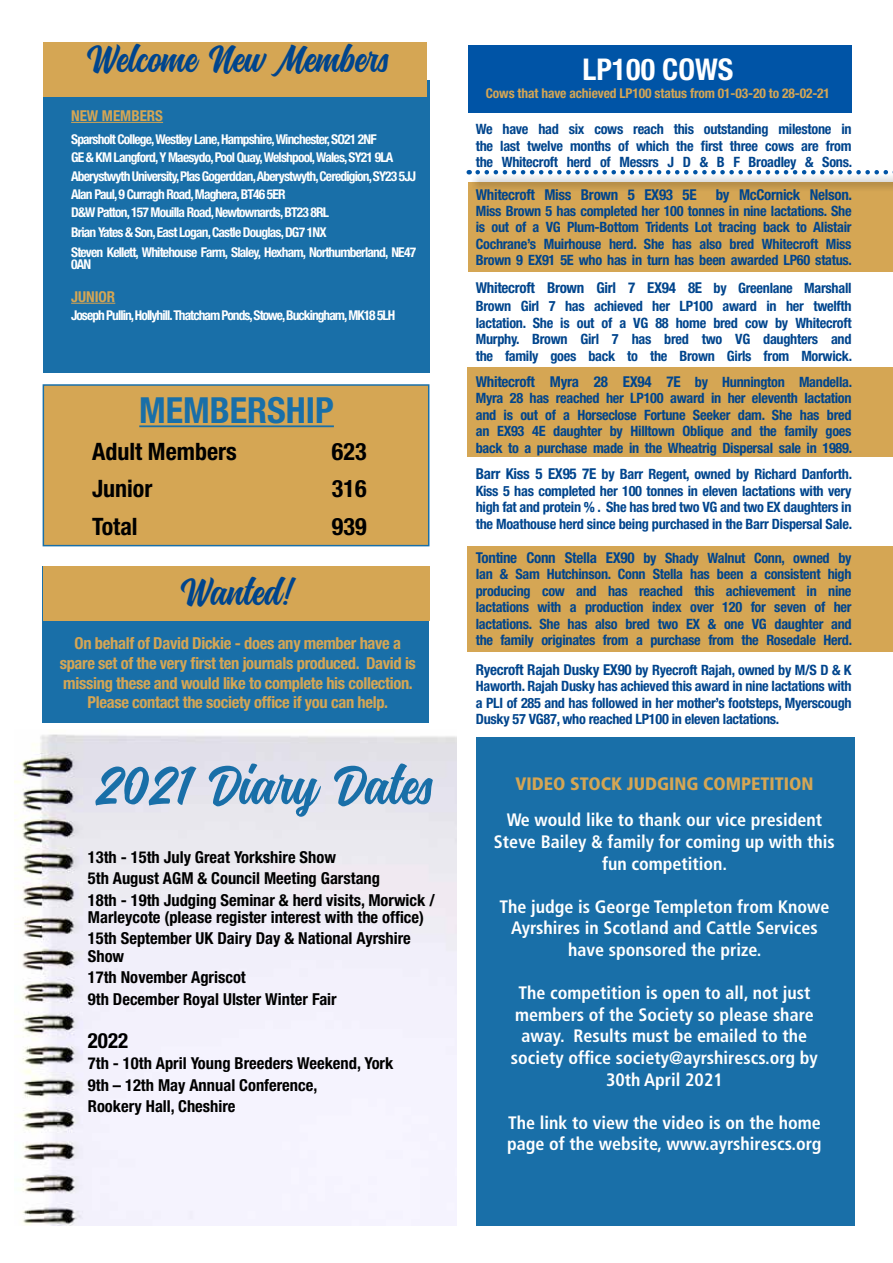
<style>
.page{position:relative;width:893px;height:1263px;background:#fff}
.page>*{position:absolute;margin:0;border:0;box-sizing:border-box;transform-origin:0 0}
.t1{font:54px "Montana Typeface";color:#196fa8}
.t2{font:37.5px "Montana Typeface";color:#00458d}
.t3{font:700 condensed 36px "Helvetica Neue LT Std";color:#196fa8}
.t4{font:700 condensed 30px "Helvetica Neue LT Std";color:#fff}
.t5{font:700 condensed 24px "Helvetica Neue LT Std";color:#000}
.t6{font:700 condensed 21px "Helvetica Neue LT Std";color:#000}
.t7{font:700 condensed 18px/21.6px "Frutiger LT Std";color:#fff;text-align:center}
.t8{font:900 condensed 18px "Frutiger LT Std";color:#d5a654}
.t9{font:700 condensed 16.5px/21.5px "Helvetica Neue LT Std";color:#000}
.t10{font:700 condensed 16.5px/19.8px "Helvetica Neue LT Std";letter-spacing:-.02em;color:#d5a654;text-align:center}
.t11{font:700 condensed 15px "Helvetica Neue LT Std";letter-spacing:-.02em;color:#00458d}
.t12{font:700 condensed 15px "Helvetica Neue LT Std";color:#d5a654}
.t13{font:700 condensed 14.25px/16.5px "Helvetica Neue LT Std";letter-spacing:-.02em;color:#00458d;text-align:justify}
.t14{font:700 condensed 13.5px/18.3px "Helvetica Neue LT Std";letter-spacing:-.06em;color:#fff}
.t15{font:700 condensed 13.5px "Helvetica Neue LT Std";letter-spacing:-.01em;color:#d5a654}
.s1{font-size:14.25px}
.s2{font-size:15px}
</style>
<div class="page">
<div style="left:43px;top:384px;width:386px;height:162px;background:#d5a654;border:2px solid #196fa8"></div>
<hr style="left:139px;top:425px;width:195px;height:2px;background:#196fa8">
<div style="left:43px;top:80px;width:386px;height:293px;background:#196fa8"></div>
<hr style="left:71px;top:122px;width:92px;height:1px;background:#d5a654">
<hr style="left:71px;top:303px;width:44px;height:1px;background:#d5a654">
<div style="left:43px;top:42px;width:383px;height:54px;background:#d5a654"></div>
<div style="left:469px;top:45px;width:383px;height:68px;background:#0054a6"></div>
<div style="left:43px;top:566px;width:386px;height:157px;background:#196fa8"></div>
<div style="left:43px;top:566px;width:386px;height:55px;background:#d5a654"></div>
<div style="left:469px;top:182px;width:424px;height:89px;background:#d5a654"></div>
<div style="left:467px;top:367px;width:426px;height:89px;background:#d5a654"></div>
<div style="left:467px;top:546px;width:426px;height:105px;background:#d5a654"></div>
<img style="left:15px;top:734px;width:442px;height:491px">
<div style="left:476px;top:737px;width:378px;height:488px;background:#196fa8"></div>
<div style="left:469px;top:173px;width:424px;height:20px;background:#000;opacity:.75"></div>
<svg style="left:478px;top:170px;width:415px;height:4px"></svg>
<h2 class="t2" style="left:87px;top:37px;width:304px">Welcome New Members</h2>
<p class="t12" style="left:71px;top:106px;width:93px">NEW MEMBERS</p>
<p class="t14" style="left:71px;top:130px;width:346px">Sparsholt College, Westley Lane, Hampshire, Winchester, SO21 2NF<br>GE &amp; KM Langford, Y Maesydo, Pool Quay, Welshpool, Wales, SY21 9LA Aberystwyth University,Plas Gogerddan,Aberystwyth,Ceredigion,SY23 5JJ Alan Paul, 9 Curragh Road, Maghera, BT46 5ER<br>D&amp;W Patton, 157 Mouilla Road, Newtownards, BT23 8RL</p>
<p class="t14" style="left:71px;top:222px;width:346px;line-height:19.8px">Brian Yates &amp; Son, East Logan, Castle Douglas, DG7 1NX<br>Steven Kellett, Whitehouse Farm, Slaley, Hexham, Northumberland, NE47</p>
<p class="t14" style="left:71px;top:255px;width:22px">0AN</p>
<p class="t12" style="left:71px;top:287px;width:46px">JUNIOR</p>
<p class="t14" style="left:71px;top:306px;width:326px">Joseph Pullin, Hollyhill. Thatcham Ponds, Stowe, Buckingham, MK18 5LH</p>
<h3 class="t3" style="left:139px;top:388px;width:196px">MEMBERSHIP</h3>
<h3 class="t5" style="left:92px;top:437px;width:146px">Adult Members</h3>
<h3 class="t5" style="left:332px;top:437px;width:36px">623</h3>
<h3 class="t5" style="left:92px;top:474px;width:62px">Junior</h3>
<h3 class="t5" style="left:332px;top:474px;width:36px">316</h3>
<h3 class="t5" style="left:92px;top:512px;width:47px">Total</h3>
<h3 class="t5" style="left:332px;top:512px;width:36px">939</h3>
<h2 class="t2" style="left:181px;top:570px;width:115px">Wanted!</h2>
<p class="t10" style="left:60px;top:633px;width:358px">On behalf of David Dickie - does any member have a spare set of the very first ten journals produced. David is missing these and would like to complete his collection.<br>Please contact the society office if you can help.</p>
<h1 class="t1" style="left:97px;top:754px;width:339px">2021 Diary Dates</h1>
<p class="t9" style="left:88px;top:846px;width:349px">13th - 15th July Great Yorkshire Show<br>5th August AGM &amp; Council Meeting Garstang<br>18th - 19th Judging Seminar &amp; herd visits, Morwick /</p>
<p class="t9" style="left:88px;top:906px;width:338px">Marleycote (please register interest with the office)<br>15th September UK Dairy Day &amp; National Ayrshire</p>
<p class="t9" style="left:88px;top:945px;width:250px">Show<br>17th November Agriscot<br>9th December Royal Ulster Winter Fair</p>
<h3 class="t6" style="left:88px;top:1027px;width:42px">2022</h3>
<p class="t9" style="left:88px;top:1052px;width:307px">7th - 10th April Young Breeders Weekend, York<br>9th – 12th May Annual Conference,<br>Rookery Hall, Cheshire</p>
<h3 class="t4" style="left:582px;top:51px;width:153px">LP100 COWS</h3>
<p class="t15" style="left:486px;top:85px;width:346px">Cows that have achieved LP100 status from 01-03-20 to 28-02-21</p>
<p class="t13" style="left:476px;top:120px;width:378px">We have had six cows reach this outstanding milestone in the last twelve months of which the first three cows are from the Whitecroft herd of Messrs J D &amp; B F Broadley &amp; Sons.</p>
<p class="t11" style="left:476px;top:185px;width:222px">Whitecroft Miss Brown 5 EX93 5E</p>
<p class="t11" style="left:716px;top:185px;width:138px">by McCornick Nelson.</p>
<p class="t13" style="left:476px;top:202px;width:378px">Miss Brown 5 has completed her 100 tonnes in nine lactations. She is out of a VG Plum-Bottom Tridents Lot tracing back to Alistair Cochrane’s Muirhouse herd. She has also bred Whitecroft Miss Brown 9 EX91 5E who has in turn has been awarded LP60 status.</p>
<p class="t11" style="left:476px;top:279px;width:377px">Whitecroft Brown Girl 7 EX94 8E <span class="s1">by Greenlane Marshall</span></p>
<p class="t13" style="left:476px;top:298px;width:378px">Brown Girl 7 has achieved her LP100 award in her twelfth lactation. She is out of a VG 88 home bred cow by Whitecroft Murphy. Brown Girl 7 has bred two VG daughters and the family goes back to the Brown Girls from Morwick.</p>
<p class="t11" style="left:476px;top:373px;width:378px">Whitecroft Myra 28 EX94 7E <span class="s1">by Hunnington Mandella.</span></p>
<p class="t13" style="left:476px;top:390px;width:378px">Myra 28 has reached her LP100 award in her eleventh lactation and is out of a Horseclose Fortune Seeker dam. She has bred an EX93 4E daughter by Hilltown Oblique and the family goes back to a purchase made in the Wheatrig Dispersal sale in 1989.</p>
<p class="t13" style="left:476px;top:466px;width:378px"><span class="s2">Barr Kiss 5 EX95 7E</span> by Barr Regent, owned by Richard Danforth.<br>Kiss 5 has completed her 100 tonnes in eleven lactations with very high fat and protein % . She has bred two VG and two EX daughters in the Moathouse herd since being purchased in the Barr Dispersal Sale.</p>
<p class="t13" style="left:476px;top:549px;width:378px"><span class="s2">Tontine Conn Stella EX90</span> by Shady Walnut Conn, owned by Ian &amp; Sam Hutchinson. Conn Stella has been a consistent high producing cow and has reached this achievement in nine lactations with a production index over 120 for seven of her lactations. She has also bred two EX &amp; one VG daughter and the family originates from a purchase from the Rosedale Herd.</p>
<p class="t13" style="left:476px;top:661px;width:377px"><span class="s2">Ryecroft Rajah Dusky EX90</span> by Ryecroft Rajah, owned by M/S D &amp; K Haworth. Rajah Dusky has achieved this award in nine lactations with a PLI of 285 and has followed in her mother’s footsteps, Myerscough Dusky 57 VG87, who reached LP100 in eleven lactations.</p>
<p class="t8" style="left:515px;top:773px;width:300px">VIDEO STOCK JUDGING COMPETITION</p>
<p class="t7" style="left:494px;top:809px;width:342px">We would like to thank our vice president<br>Steve Bailey &amp; family for coming up with this fun competition.</p>
<p class="t7" style="left:499px;top:896px;width:331px">The judge is George Templeton from Knowe<br>Ayrshires in Scotland and Cattle Services have sponsored the prize.</p>
<p class="t7" style="left:511px;top:982px;width:308px">The competition is open to all, not just members of the Society so please share away. Results must be emailed to the society office society@ayrshirescs.org by 30th April 2021</p>
<p class="t7" style="left:507px;top:1112px;width:316px;text-align:left">The link to view the video is on the home page of the website, www.ayrshirescs.org</p>
</div>
